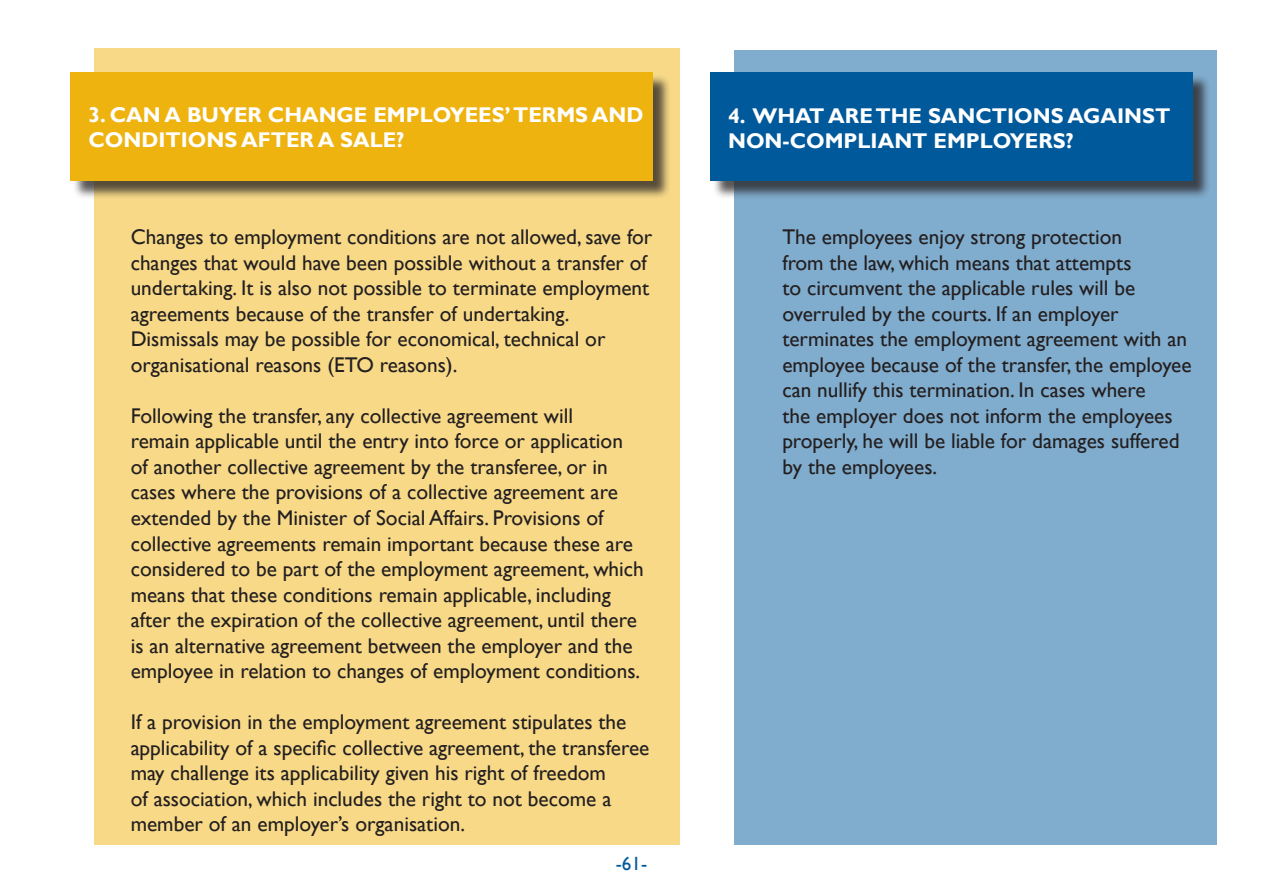
<style>
.page{position:relative;width:1263px;height:893px;background:#fff}
.page>*{position:absolute;margin:0;border:0;box-sizing:border-box;transform-origin:0 0}
.Basisalinea{font:21.3px/25.5px "Gill Sans";color:#231f20}
.Basisalinea-2{font:700 21.3px/25.5px "Gill Sans";color:#fff}
.t1{font:19.2px "Gill Sans";color:#00599b}
</style>
<div class="page">
<div style="left:734px;top:50px;width:483px;height:795px;background:#80accd"></div>
<div style="left:94px;top:48px;width:586px;height:797px;background:#f7d987"></div>
<div style="left:73px;top:75px;width:598px;height:125px;background:#231f20;opacity:.75"></div>
<div style="left:70px;top:72px;width:583px;height:109px;background:#efb310"></div>
<div style="left:712px;top:75px;width:499px;height:125px;background:#231f20;opacity:.75"></div>
<div style="left:710px;top:72px;width:483px;height:109px;background:#00599b"></div>
<p class="Basisalinea-2" style="left:88px;top:102px;width:557px">3. CAN A BUYER CHANGE EMPLOYEES’ TERMS AND<br>CONDITIONS AFTER A SALE?</p>
<p class="Basisalinea-2" style="left:728px;top:103px;width:444px">4. WHAT ARE THE SANCTIONS AGAINST</p>
<p class="Basisalinea-2" style="left:728px;top:129px;width:347px">NON-COMPLIANT EMPLOYERS?</p>
<p class="Basisalinea" style="left:131px;top:224px;width:523px">Changes to employment conditions are not allowed, save for changes that would have been possible without a transfer of undertaking. It is also not possible to terminate employment agreements because of the transfer of undertaking.<br>Dismissals may be possible for economical, technical or organisational reasons (ETO reasons).</p>
<p class="Basisalinea" style="left:131px;top:403px;width:515px">Following the transfer, any collective agreement will<br>remain applicable until the entry into force or application of another collective agreement by the transferee, or in cases where the provisions of a collective agreement are extended by the Minister of Social Affairs. Provisions of collective agreements remain important because these are considered to be part of the employment agreement, which means that these conditions remain applicable, including after the expiration of the collective agreement, until there is an alternative agreement between the employer and the employee in relation to changes of employment conditions.</p>
<p class="Basisalinea" style="left:131px;top:710px;width:520px">If a provision in the employment agreement stipulates the applicability of a specific collective agreement, the transferee may challenge its applicability given his right of freedom<br>of association, which includes the right to not become a member of an employer’s organisation.</p>
<p class="t1" style="left:616px;top:852px;width:33px">-61-</p>
<p class="Basisalinea" style="left:782px;top:224px;width:411px">The employees enjoy strong protection<br>from the law, which means that attempts<br>to circumvent the applicable rules will be overruled by the courts. If an employer terminates the employment agreement with an employee because of the transfer, the employee can nullify this termination. In cases where<br>the employer does not inform the employees properly, he will be liable for damages suffered by the employees.</p>
</div>
